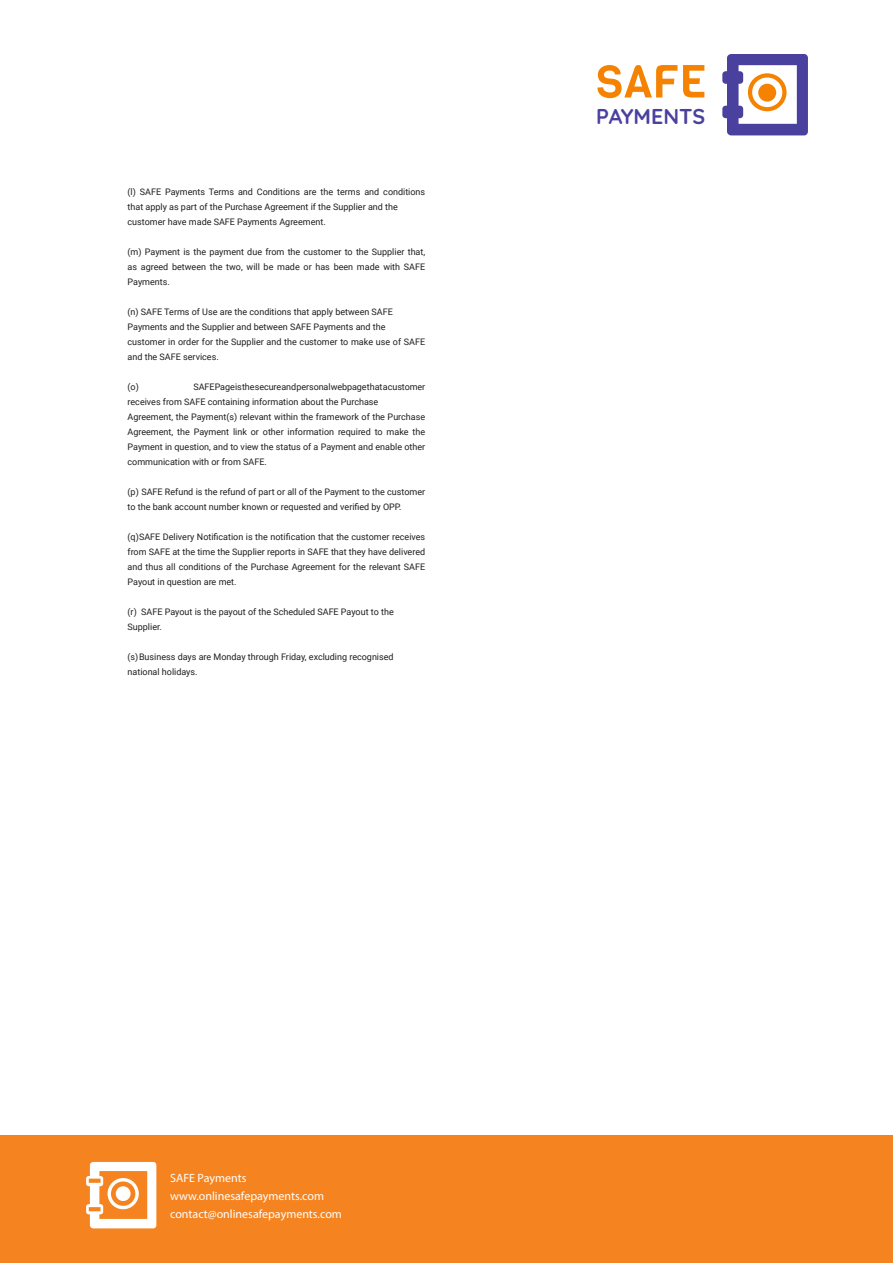
<style>
.page{position:relative;width:893px;height:1263px;background:#fff}
.page>*{position:absolute;margin:0;border:0;box-sizing:border-box;transform-origin:0 0}
.t1{font:700 21.45px "Quicksand";color:#4a409e}
.t2{font:12px/18px "Myriad Pro";color:#fff}
.t3{font:9px/15px "Roboto";color:#201d1e}
</style>
<div class="page">
<div style="left:0;top:1135px;width:893px;height:128px;background:#f58420"></div>
<svg style="left:86px;top:1162px;width:70px;height:66px"></svg>
<svg style="left:722px;top:54px;width:86px;height:81px"></svg>
<svg style="left:597px;top:65px;width:80px;height:33px"></svg>
<svg style="left:683px;top:65px;width:21px;height:32px"></svg>
<p class="t3" style="left:128px;top:184px;width:299px">(l) SAFE Payments Terms and Conditions are the terms and conditions that apply as part of the Purchase Agreement if the Supplier and the customer have made SAFE Payments Agreement.</p>
<p class="t3" style="left:128px;top:244px;width:299px;text-align:justify">(m) Payment is the payment due from the customer to the Supplier that, as agreed between the two, will be made or has been made with SAFE Payments.</p>
<p class="t3" style="left:128px;top:304px;width:299px">(n) SAFE Terms of Use are the conditions that apply between SAFE Payments and the Supplier and between SAFE Payments and the customer in order for the Supplier and the customer to make use of SAFE and the SAFE services.</p>
<p class="t3" style="left:128px;top:379px;width:13px">(o)</p>
<p class="t3" style="left:128px;top:379px;width:299px;text-indent:66px">SAFE Page is the secure and personal webpage that a customer receives from SAFE containing information about the Purchase Agreement, the Payment(s) relevant within the framework of the Purchase Agreement, the Payment link or other information required to make the Payment in question, and to view the status of a Payment and enable other communication with or from SAFE.</p>
<p class="t3" style="left:128px;top:484px;width:299px">(p) SAFE Refund is the refund of part or all of the Payment to the customer to the bank account number known or requested and verified by OPP.</p>
<p class="t3" style="left:128px;top:529px;width:299px;text-align:justify">(q)SAFE Delivery Notification is the notification that the customer receives from SAFE at the time the Supplier reports in SAFE that they have delivered and thus all conditions of the Purchase Agreement for the relevant SAFE Payout in question are met.</p>
<p class="t3" style="left:128px;top:604px;width:268px">(r) SAFE Payout is the payout of the Scheduled SAFE Payout to the<br>Supplier.</p>
<p class="t3" style="left:128px;top:649px;width:268px">(s)Business days are Monday through Friday, excluding recognised national holidays.</p>
<h1 class="t1" style="left:596px;top:102px;width:111px">PAYMENTS</h1>
<h2 class="t2" style="left:170px;top:1169px;width:173px">SAFE Payments www.onlinesafepayments.com contact@onlinesafepayments.com</h2>
</div>
